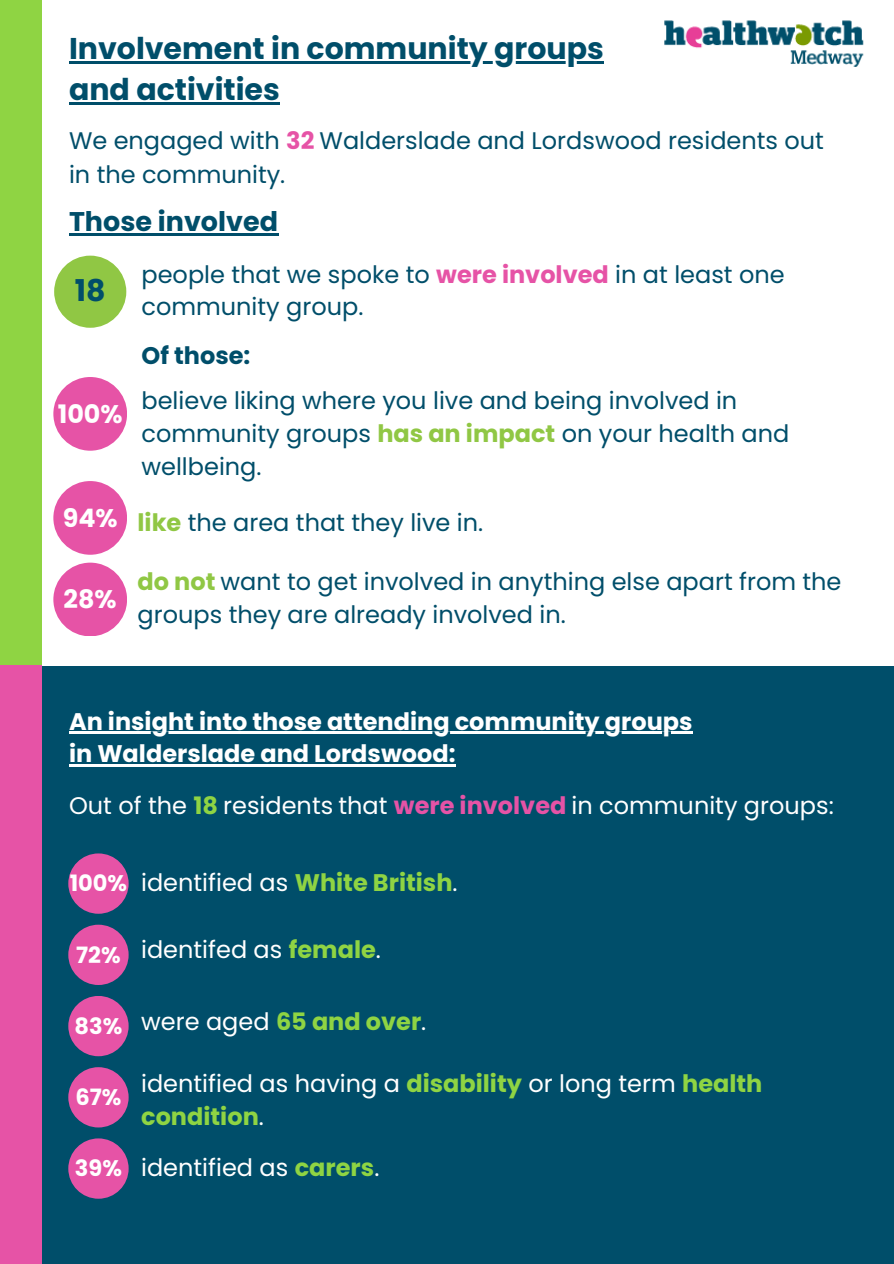
<style>
.page{position:relative;width:894px;height:1264px;background:#fff}
.page>*{position:absolute;margin:0;border:0;box-sizing:border-box;transform-origin:0 0}
.t1{font:700 30px/41.1px "Poppins";color:#004e6a}
.t2{font:700 27px "Poppins";color:#004e6a}
.t3{font:700 25.35px "Poppins";color:#fff}
.t4{font:24px/32.7px "Poppins";color:#004e6a}
.t5{font:24px/32.7px "Poppins";color:#fff}
.t6{font:700 24px/32.7px "Poppins";color:#fff}
.t7{font:700 24px "Poppins";color:#004e6a}
.t8{font:700 22.5px "Poppins";color:#fff}
.s1{font-weight:700;color:#e653a6}
.s2{font-weight:700;color:#90c744}
.s3{font-weight:700;color:#8fd443}
</style>
<div class="page">
<div style="left:0;top:665px;width:893px;height:598px;background:#004e6a"></div>
<div style="left:0;top:0;width:41px;height:1263px;background:#8fd443"></div>
<img style="left:664px;top:20px;width:200px;height:47px">
<div style="left:53px;top:377px;width:74px;height:73px;background:#e653a6;border-radius:50%"></div>
<div style="left:54px;top:256px;width:72px;height:72px;background:#90c744;border-radius:50%"></div>
<div style="left:53px;top:481px;width:74px;height:73px;background:#e653a6;border-radius:50%"></div>
<div style="left:53px;top:562px;width:74px;height:74px;background:#e653a6;border-radius:50%"></div>
<div style="left:68px;top:1067px;width:61px;height:60px;background:#e653a6;border-radius:50%"></div>
<div style="left:68px;top:1138px;width:61px;height:60px;background:#e653a6;border-radius:50%"></div>
<div style="left:68px;top:995px;width:61px;height:61px;background:#e653a6;border-radius:50%"></div>
<div style="left:68px;top:924px;width:61px;height:61px;background:#e653a6;border-radius:50%"></div>
<div style="left:68px;top:853px;width:61px;height:60px;background:#e653a6;border-radius:50%"></div>
<hr style="left:69px;top:61px;width:534px;height:3px;background:#004e6a">
<hr style="left:69px;top:102px;width:211px;height:3px;background:#004e6a">
<hr style="left:69px;top:732px;width:623px;height:2px;background:#fff">
<hr style="left:69px;top:764px;width:386px;height:2px;background:#fff">
<hr style="left:69px;top:233px;width:209px;height:2px;background:#004e6a">
<div style="left:0;top:665px;width:41px;height:598px;background:#e653a6"></div>
<h1 class="t1" style="left:69px;top:28px;width:536px">Involvement in community groups and activities</h1>
<p class="t4" style="left:69px;top:124px;width:756px;line-height:33.3px">We engaged with <span class="s1">32</span> Walderslade and Lordswood residents out in the community.</p>
<p class="t2" style="left:69px;top:202px;width:210px">Those involved</p>
<p class="t1" style="left:75px;top:270px;width:32px">18</p>
<h2 class="t3" style="left:58px;top:396px;width:66px">100%</h2>
<p class="t3" style="left:63px;top:500px;width:56px">94%</p>
<p class="t3" style="left:64px;top:581px;width:55px">28%</p>
<h3 class="t4" style="left:141px;top:258px;width:644px">people that we spoke to <span class="s1">were involved</span> in at least one community group.</h3>
<h2 class="t7" style="left:141px;top:338px;width:110px">Of those:</h2>
<p class="t4" style="left:141px;top:384px;width:649px">believe liking where you live and being involved in community groups <span class="s2">has an impact</span> on your health and wellbeing.</p>
<p class="t4" style="left:137px;top:506px;width:347px"><span class="s2">like</span> the area that they live in.</p>
<h2 class="t4" style="left:137px;top:565px;width:705px"><span class="s2">do not</span> want to get involved in anything else apart from the groups they are already involved in.</h2>
<h3 class="t6" style="left:69px;top:705px;width:625px">An insight into those attending community groups in Walderslade and Lordswood:</h3>
<h3 class="t5" style="left:69px;top:789px;width:766px">Out of the <span class="s3">18</span> residents that <span class="s1">were involved</span> in community groups:</h3>
<h3 class="t8" style="left:70px;top:867px;width:59px">100%</h3>
<p class="t5" style="left:141px;top:865px;width:318px">identified as <span class="s3">White British</span>.</p>
<p class="t8" style="left:76px;top:939px;width:46px">72%</p>
<h3 class="t5" style="left:141px;top:933px;width:241px">identifed as <span class="s3">female</span>.</h3>
<h3 class="t8" style="left:74px;top:1010px;width:49px">83%</h3>
<h3 class="t8" style="left:75px;top:1081px;width:47px">67%</h3>
<h2 class="t8" style="left:75px;top:1152px;width:49px">39%</h2>
<p class="t5" style="left:141px;top:1005px;width:286px">were aged <span class="s3">65 and over</span>.</p>
<p class="t5" style="left:141px;top:1067px;width:622px">identified as having a <span class="s3">disability</span> or long term <span class="s3">health condition</span>.</p>
<p class="t5" style="left:141px;top:1151px;width:240px">identified as <span class="s3">carers</span>.</p>
</div>
